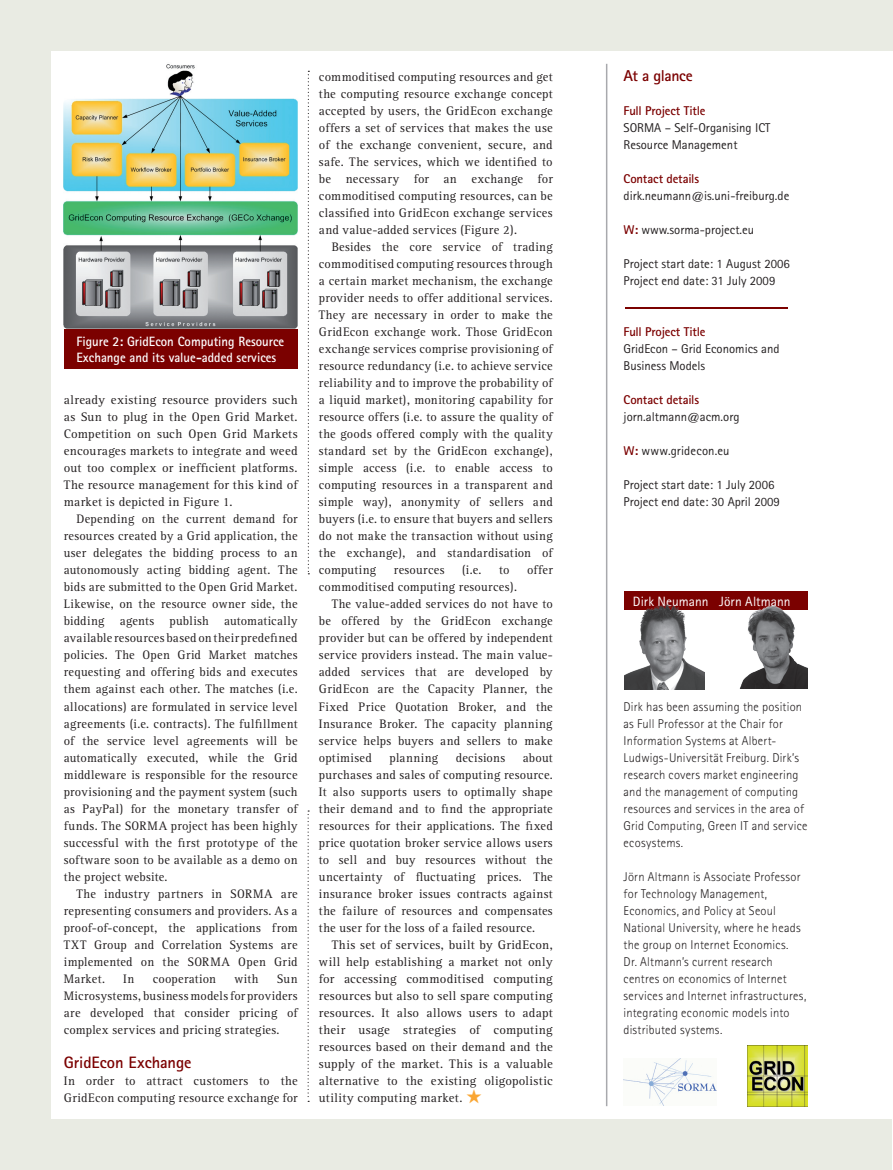
<style>
.page{position:relative;width:893px;height:1170px;background:#fff}
.page>*{position:absolute;margin:0;border:0;box-sizing:border-box;transform-origin:0 0}
.Projects_Intro{font:700 16.5px "Rotis Sans Serif";letter-spacing:-.005em;color:#7b0100}
.Rotis_body_text{font:700 15.75px "Rotis Sans Serif";letter-spacing:-.03em;color:#7b0100}
.t1{font:700 13.5px/16.2px "Rotis Sans Serif";color:#fff;scale:.95 1}
.t2{font:13.5px "Rotis Sans Serif";letter-spacing:.005em;color:#fff}
.Rotis_body_text-2{font:12.75px/17px "Rotis Serif";letter-spacing:.025em;color:#231f20;text-align:justify}
.Rotis_body_text-3{font:300 12.75px/17px "Rotis Sans Serif";letter-spacing:.015em;color:#231f20}
.Rotis_body_text-4{font:12.75px/17px "Rotis Sans Serif";color:#231f20}
.Rotis_body_text-5{font:700 12.75px "Rotis Sans Serif";letter-spacing:-.01em;color:#7b0100}
.s1{color:#faa633}
.s2{font-weight:700;color:#7b0100}
</style>
<div class="page">
<div style="left:0;top:0;width:51px;height:1169px;background:#e9ebe3"></div>
<svg style="left:308px;top:810px;width:1px;height:291px"></svg>
<div style="left:64px;top:329px;width:234px;height:39px;background:#7b0100"></div>
<svg style="left:308px;top:71px;width:1px;height:503px"></svg>
<div style="left:624px;top:591px;width:184px;height:19px;background:#7b0100"></div>
<hr style="left:606px;top:64px;width:1px;height:1042px;background:#a8a9ad">
<img style="left:64px;top:64px;width:234px;height:265px">
<img style="left:624px;top:604px;width:80px;height:85px">
<img style="left:740px;top:605px;width:67px;height:83px">
<img style="left:747px;top:1045px;width:61px;height:61px">
<img style="left:624px;top:1058px;width:92px;height:47px">
<hr style="left:625px;top:307px;width:162px;height:1px;background:#7b0100">
<div style="left:0;top:1118px;width:891px;height:51px;background:#e9ebe3"></div>
<div style="left:0;top:0;width:893px;height:51px;background:#e9ebe3"></div>
<p class="t1" style="left:77px;top:333px;width:220px">Figure 2: GridEcon Computing Resource<br>Exchange and its value-added services</p>
<p class="Rotis_body_text-2" style="left:64px;top:392px;width:235px">already existing resource providers such as Sun to plug in the Open Grid Market.<br>Competition on such Open Grid Markets encourages markets to integrate and weed out too complex or inefficient platforms.<br>The resource management for this kind of market is depicted in Figure 1.</p>
<p class="Rotis_body_text-2" style="left:64px;top:511px;width:235px;text-indent:13px">Depending on the current demand for resources created by a Grid application, the user delegates the bidding process to an autonomously acting bidding agent. The bids are submitted to the Open Grid Market.<br>Likewise, on the resource owner side, the bidding agents publish automatically available resources based on their predefined policies. The Open Grid Market matches requesting and offering bids and executes them against each other. The matches (i.e. allocations) are formulated in service level agreements (i.e. contracts). The fulfillment of the service level agreements will be automatically executed, while the Grid middleware is responsible for the resource provisioning and the payment system (such as PayPal) for the monetary transfer of funds. The SORMA project has been highly successful with the first prototype of the software soon to be available as a demo on the project website.</p>
<p class="Rotis_body_text-2" style="left:64px;top:885px;width:235px;text-indent:13px">The industry partners in SORMA are representing consumers and providers. As a proof-of-concept, the applications from TXT Group and Correlation Systems are implemented on the SORMA Open Grid Market.</p>
<p class="Rotis_body_text-2" style="left:123px;top:970px;width:13px">In</p>
<p class="Rotis_body_text-2" style="left:153px;top:970px;width:65px">cooperation</p>
<p class="Rotis_body_text-2" style="left:234px;top:970px;width:26px">with</p>
<p class="Rotis_body_text-2" style="left:64px;top:970px;width:235px;text-indent:213px">Sun Microsystems, business models for providers are developed that consider pricing of complex services and pricing strategies.</p>
<p class="Projects_Intro" style="left:64px;top:1051px;width:129px">GridEcon Exchange</p>
<p class="Rotis_body_text-2" style="left:64px;top:1072px;width:235px">In order to attract customers to the<br>GridEcon computing resource exchange for</p>
<p class="Rotis_body_text-2" style="left:319px;top:68px;width:235px">commoditised computing resources and get the computing resource exchange concept accepted by users, the GridEcon exchange offers a set of services that makes the use of the exchange convenient, secure, and safe. The services, which we identified to be necessary for an exchange for commoditised computing resources, can be classified into GridEcon exchange services and value-added services (Figure 2).</p>
<p class="Rotis_body_text-2" style="left:319px;top:239px;width:235px;text-indent:13px">Besides the core service of trading commoditised computing resources through a certain market mechanism, the exchange provider needs to offer additional services.<br>They are necessary in order to make the GridEcon exchange work. Those GridEcon exchange services comprise provisioning of resource redundancy (i.e. to achieve service reliability and to improve the probability of a liquid market), monitoring capability for resource offers (i.e. to assure the quality of the goods offered comply with the quality standard set by the GridEcon exchange), simple access (i.e. to enable access to computing resources in a transparent and simple way), anonymity of sellers and buyers (i.e. to ensure that buyers and sellers do not make the transaction without using the exchange), and standardisation of computing</p>
<p class="Rotis_body_text-2" style="left:394px;top:562px;width:52px">resources</p>
<p class="Rotis_body_text-2" style="left:462px;top:562px;width:21px">(i.e.</p>
<p class="Rotis_body_text-2" style="left:499px;top:562px;width:12px">to</p>
<p class="Rotis_body_text-2" style="left:527px;top:562px;width:27px">offer</p>
<p class="Rotis_body_text-2" style="left:319px;top:579px;width:200px">commoditised computing resources).</p>
<p class="Rotis_body_text-2" style="left:319px;top:596px;width:235px;text-indent:13px">The value-added services do not have to be offered by the GridEcon exchange provider but can be offered by independent service providers instead. The main value&shy;added services that are developed by GridEcon are the Capacity Planner, the Fixed Price Quotation Broker, and the Insurance Broker. The capacity planning service helps buyers and sellers to make optimised</p>
<p class="Rotis_body_text-2" style="left:319px;top:749px;width:235px;text-indent:204px">about purchases and sales of computing resource.<br>It also supports users to optimally shape their demand and to find the appropriate resources for their applications. The fixed price quotation broker service allows users to sell and buy resources without the uncertainty of fluctuating prices. The insurance broker issues contracts against the failure of resources and compensates the user for the loss of a failed resource.</p>
<p class="Rotis_body_text-2" style="left:319px;top:936px;width:235px;text-indent:13px">This set of services, built by GridEcon, will help establishing a market not only for accessing commoditised computing resources but also to sell spare computing resources. It also allows users to adapt their usage strategies of computing resources based on their demand and the supply of the market. This is a valuable alternative to the existing oligopolistic utility computing market. <span class="s1">★</span></p>
<p class="Rotis_body_text-2" style="left:389px;top:749px;width:50px">planning</p>
<p class="Rotis_body_text-2" style="left:456px;top:749px;width:51px">decisions</p>
<p class="Rotis_body_text" style="left:624px;top:65px;width:71px">At a glance</p>
<p class="Rotis_body_text-5" style="left:624px;top:102px;width:83px">Full Project Title</p>
<p class="Rotis_body_text-4" style="left:624px;top:119px;width:148px">SORMA – Self-Organising ICT<br>Resource Management</p>
<p class="Rotis_body_text-5" style="left:624px;top:170px;width:77px">Contact details</p>
<p class="Rotis_body_text-4" style="left:624px;top:187px;width:167px">dirk.neumann@is.uni-freiburg.de</p>
<p class="Rotis_body_text-4" style="left:624px;top:221px;width:132px"><span class="s2">W:</span> www.sorma-project.eu</p>
<p class="Rotis_body_text-4" style="left:624px;top:255px;width:168px">Project start date: 1 August 2006</p>
<p class="Rotis_body_text-4" style="left:624px;top:272px;width:153px">Project end date: 31 July 2009</p>
<p class="Rotis_body_text-5" style="left:624px;top:324px;width:83px">Full Project Title</p>
<p class="Rotis_body_text-4" style="left:624px;top:340px;width:158px">GridEcon – Grid Economics and<br>Business Models</p>
<p class="Rotis_body_text-5" style="left:624px;top:392px;width:77px">Contact details</p>
<p class="Rotis_body_text-4" style="left:624px;top:408px;width:117px">jorn.altmann@acm.org</p>
<p class="Rotis_body_text-4" style="left:624px;top:442px;width:108px"><span class="s2">W:</span> www.gridecon.eu</p>
<p class="Rotis_body_text-4" style="left:624px;top:476px;width:152px">Project start date: 1 July 2006</p>
<p class="Rotis_body_text-4" style="left:624px;top:493px;width:158px">Project end date: 30 April 2009</p>
<p class="t2" style="left:633px;top:593px;width:159px">Dirk Neumann Jörn Altmann</p>
<p class="Rotis_body_text-3" style="left:624px;top:697px;width:185px">Dirk has been assuming the position as Full Professor at the Chair for<br>Information Systems at Albert-<br>Ludwigs-Universität Freiburg. Dirk’s research covers market engineering and the management of computing resources and services in the area of<br>Grid Computing, Green IT and service ecosystems.</p>
<p class="Rotis_body_text-3" style="left:624px;top:867px;width:184px">Jörn Altmann is Associate Professor for Technology Management,<br>Economics, and Policy at Seoul<br>National University, where he heads the group on Internet Economics.<br>Dr. Altmann’s current research centres on economics of Internet services and Internet infrastructures, integrating economic models into distributed systems.</p>
</div>
